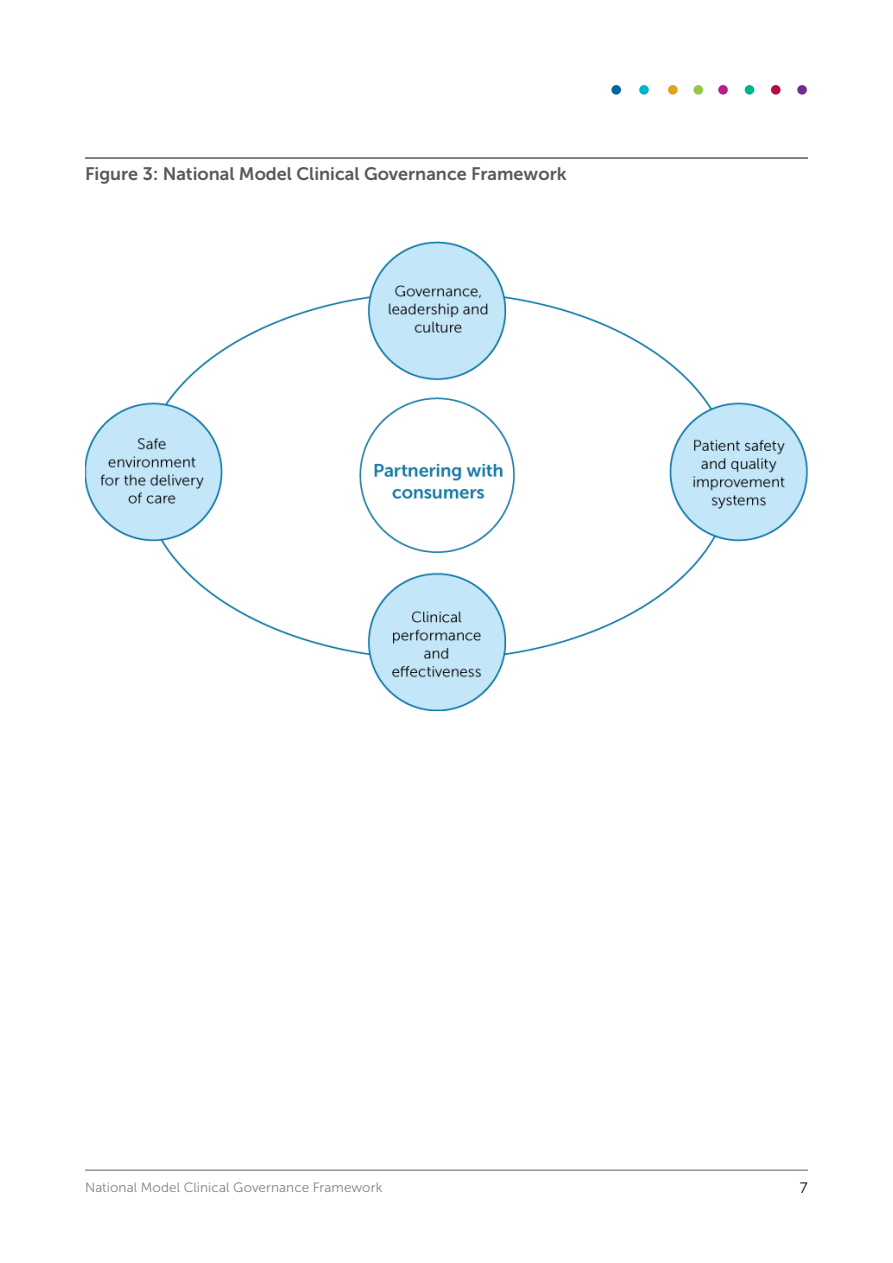
<style>
.page{position:relative;width:893px;height:1263px;background:#fff}
.page>*{position:absolute;margin:0;border:0;box-sizing:border-box;transform-origin:0 0}
.FigureName{font:18px "Museo Sans 700";color:#58595b}
.t1{font:15px "Museo Sans 300";color:#000}
.t2{font:13.5px "Museo Sans 300";letter-spacing:.005em;color:#808285}
</style>
<div class="page">
<div style="left:611px;top:85px;width:10px;height:10px;background:#0065a4;border-radius:50%"></div>
<div style="left:745px;top:85px;width:9px;height:10px;background:#00b48f;border-radius:50%"></div>
<div style="left:718px;top:85px;width:10px;height:10px;background:#bb1b8d;border-radius:50%"></div>
<div style="left:771px;top:85px;width:10px;height:10px;background:#b40b47;border-radius:50%"></div>
<div style="left:797px;top:85px;width:10px;height:10px;background:#732b90;border-radius:50%"></div>
<div style="left:693px;top:85px;width:10px;height:10px;background:#94c947;border-radius:50%"></div>
<div style="left:668px;top:85px;width:10px;height:10px;background:#e4a11b;border-radius:50%"></div>
<div style="left:639px;top:85px;width:10px;height:10px;background:#00b5cb;border-radius:50%"></div>
<hr style="left:85px;top:1169px;width:723px;height:2px;background:#939598">
<hr style="left:85px;top:157px;width:723px;height:2px;background:#58595b">
<img style="left:85px;top:242px;width:723px;height:468px">
<p class="FigureName" style="left:85px;top:164px;width:483px">Figure 3: National Model Clinical Governance Framework</p>
<p class="t2" style="left:85px;top:1180px;width:299px">National Model Clinical Governance Framework</p>
<p class="t1" style="left:799px;top:1180px;width:10px">7</p>
</div>
